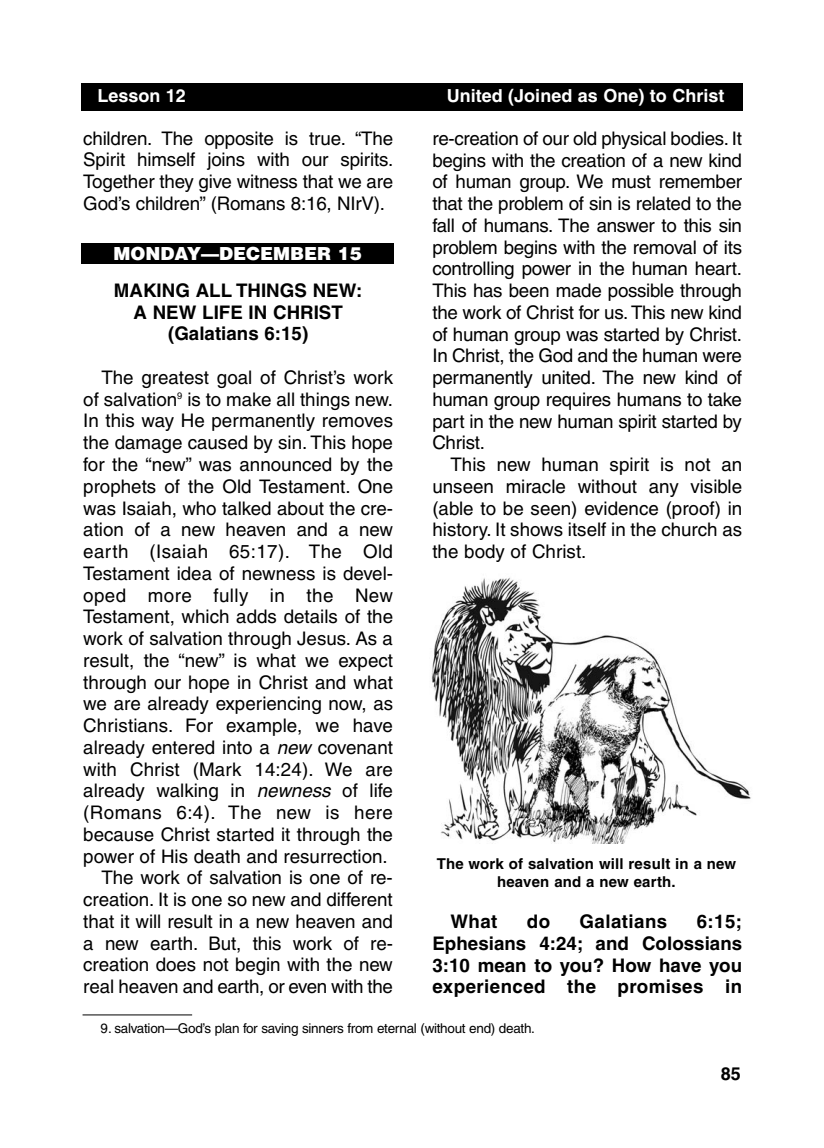
<style>
.page{position:relative;width:824px;height:1148px;background:#fff}
.page>*{position:absolute;margin:0;border:0;box-sizing:border-box;transform-origin:0 0}
.t1{font:18.75px/21.8px "Helvetica";color:#000;text-align:justify}
.t2{font:700 18.75px/21.8px "Helvetica";color:#000;text-align:center}
.t3{font:700 18.75px "Helvetica";letter-spacing:.02em;color:#000}
.t4{font:700 18px "Helvetica";color:#fff}
.t5{font:900 18px "Helvetica";color:#fff}
.t6{font:700 18px "Helvetica";color:#000}
.t7{font:700 15px/18px "Helvetica";letter-spacing:.01em;color:#000;text-align:center}
.t8{font:13.5px "Helvetica";letter-spacing:-.02em;color:#000}
.s1{font-style:italic}
</style>
<div class="page">
<div style="left:81px;top:83px;width:662px;height:27px;background:#000"></div>
<div style="left:81px;top:243px;width:313px;height:20px;background:#000"></div>
<img style="left:431px;top:577px;width:320px;height:266px">
<hr style="left:82px;top:1014px;width:110px;height:1px;background:#000">
<p class="t4" style="left:97px;top:89px;width:90px">Lesson 12</p>
<p class="t4" style="left:447px;top:89px;width:279px">United (Joined as One) to Christ</p>
<p class="t4" style="left:620px;top:89px;width:105px">Lesson Title</p>
<p class="t4" style="left:83px;top:89px;width:80px">Lesson 1</p>
<p class="t1" style="left:83px;top:129px;width:311px">children. The opposite is true. “The Spirit himself joins with our spirits.<br>Together they give witness that we are God’s children” (Romans 8:16, NIrV).</p>
<p class="t5" style="left:113px;top:243px;width:250px">MONDAY—DECEMBER 15</p>
<p class="t2" style="left:114px;top:281px;width:250px">MAKING ALL THINGS NEW:<br>A NEW LIFE IN CHRIST (Galatians 6:15)</p>
<p class="t1" style="left:83px;top:368px;width:311px;text-align:right">The greatest goal of Christ’s work of salvation<sup>9</sup> is to make all things new.<br>In this way He permanently removes the damage caused by sin. This hope for the “new” was announced by the prophets of the Old Testament. One was Isaiah, who talked about the cre&shy;ation of a new heaven and a new earth (Isaiah 65:17). The Old Testament idea of newness is devel&shy;oped more fully in the New Testament, which adds details of the work of salvation through Jesus. As a result, the “new” is what we expect through our hope in Christ and what we are already experiencing now, as Christians. For example, we have already entered into a <span class="s1">new</span> covenant with Christ (Mark 14:24). We are already walking in <span class="s1">newness</span> of life (Romans 6:4). The new is here because Christ started it through the power of His death and resurrection.<br>The work of salvation is one of re&shy;creation. It is one so new and different that it will result in a new heaven and a new earth. But, this work of re&shy;creation does not begin with the new real heaven and earth, or even with the</p>
<p class="t1" style="left:432px;top:129px;width:311px">re-creation of our old physical bodies. It begins with the creation of a new kind of human group. We must remember that the problem of sin is related to the fall of humans. The answer to this sin problem begins with the removal of its controlling power in the human heart.<br>This has been made possible through the work of Christ for us. This new kind of human group was started by Christ.<br>In Christ, the God and the human were permanently united. The new kind of human group requires humans to take part in the new human spirit started by Christ.</p>
<p class="t1" style="left:432px;top:455px;width:311px;text-indent:18px">This new human spirit is not an unseen miracle without any visible (able to be seen) evidence (proof) in history. It shows itself in the church as the body of Christ.</p>
<p class="t7" style="left:436px;top:856px;width:301px">The work of salvation will result in a new heaven and a new earth.</p>
<p class="t2" style="left:450px;top:912px;width:49px">What</p>
<p class="t2" style="left:527px;top:912px;width:25px">do</p>
<p class="t3" style="left:579px;top:914px;width:89px">Galatians</p>
<p class="t2" style="left:432px;top:912px;width:311px;text-align:justify;text-indent:264px">6:15; Ephesians 4:24; and Colossians 3:10 mean to you? How have you experienced the promises in</p>
<p class="t8" style="left:101px;top:1023px;width:436px">9. salvation—God’s plan for saving sinners from eternal (without end) death.</p>
<p class="t6" style="left:720px;top:1066px;width:22px">85</p>
</div>
